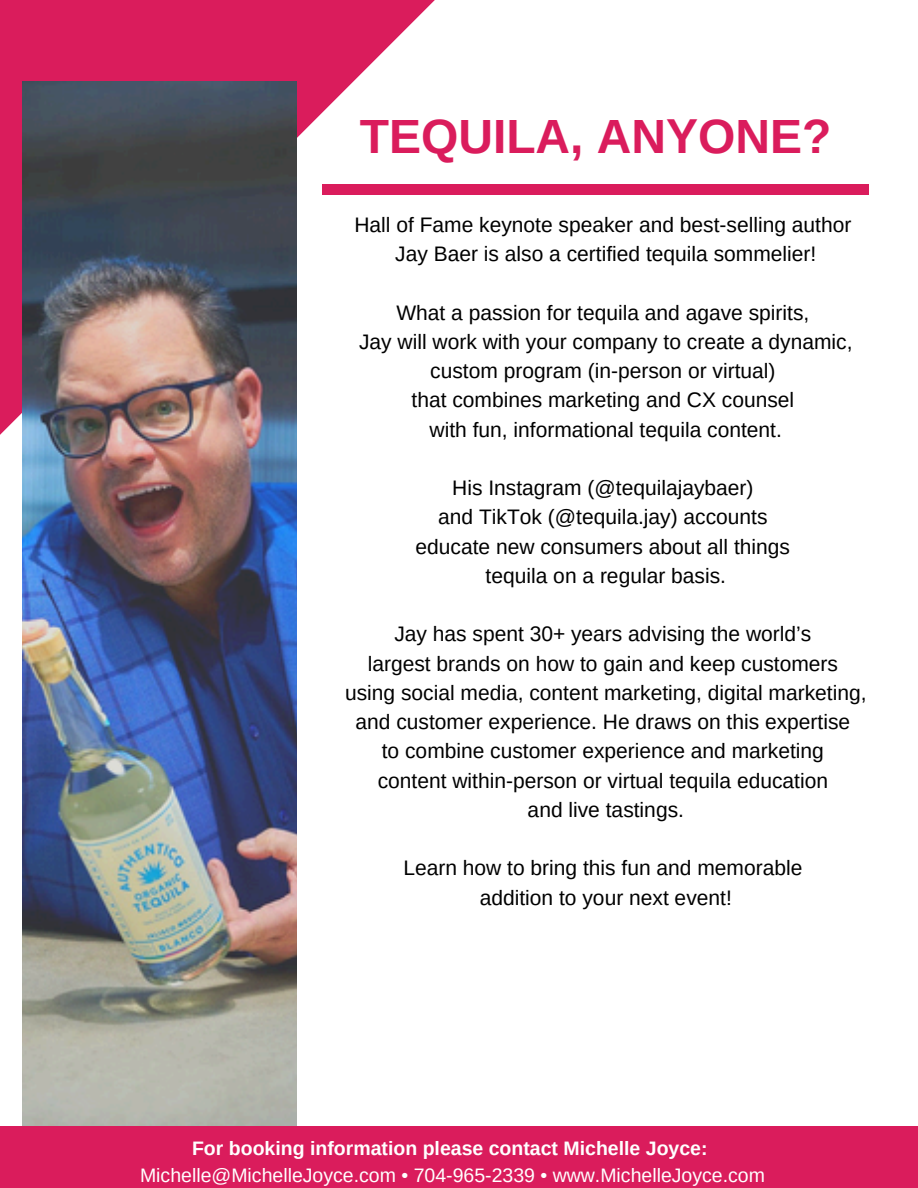
<style>
.page{position:relative;width:918px;height:1188px;background:#fff}
.page>*{position:absolute;margin:0;border:0;box-sizing:border-box;transform-origin:0 0}
.t1{font:700 48px "Arimo";color:#da1c5c}
.t2{font:21px/29.2px "Arimo";color:#000;text-align:center}
.t3{font:19.5px "Arimo";color:#fff}
.t4{font:700 19.5px "Arimo";color:#fff}
</style>
<div class="page">
<svg style="left:0;top:0;width:440px;height:435px"></svg>
<img style="left:22px;top:82px;width:275px;height:1045px">
<div style="left:0;top:1127px;width:918px;height:61px;background:#da1c5c"></div>
<div style="left:322px;top:185px;width:547px;height:9px;background:#da1c5c"></div>
<h1 class="t1" style="left:360px;top:109px;width:473px">TEQUILA, ANYONE?</h1>
<p class="t2" style="left:354px;top:210px;width:498px">Hall of Fame keynote speaker and best-selling author<br>Jay Baer is also a certified tequila sommelier!</p>
<p class="t2" style="left:359px;top:298px;width:495px">What a passion for tequila and agave spirits,<br>Jay will work with your company to create a dynamic, custom program (in-person or virtual)<br>that combines marketing and CX counsel<br>with fun, informational tequila content.</p>
<p class="t2" style="left:416px;top:473px;width:376px">His Instagram (@tequilajaybaer)<br>and TikTok (@tequila.jay) accounts educate new consumers about all things tequila on a regular basis.</p>
<p class="t2" style="left:345px;top:619px;width:523px">Jay has spent 30+ years advising the world’s<br>largest brands on how to gain and keep customers using social media, content marketing, digital marketing, and customer experience. He draws on this expertise<br>to combine customer experience and marketing<br>content within-person or virtual tequila education<br>and live tastings.</p>
<p class="t2" style="left:403px;top:853px;width:401px">Learn how to bring this fun and memorable addition to your next event!</p>
<p class="t4" style="left:192px;top:1137px;width:517px">For booking information please contact Michelle Joyce:</p>
<p class="t3" style="left:140px;top:1164px;width:627px">Michelle@MichelleJoyce.com • 704-965-2339 • www.MichelleJoyce.com</p>
</div>
